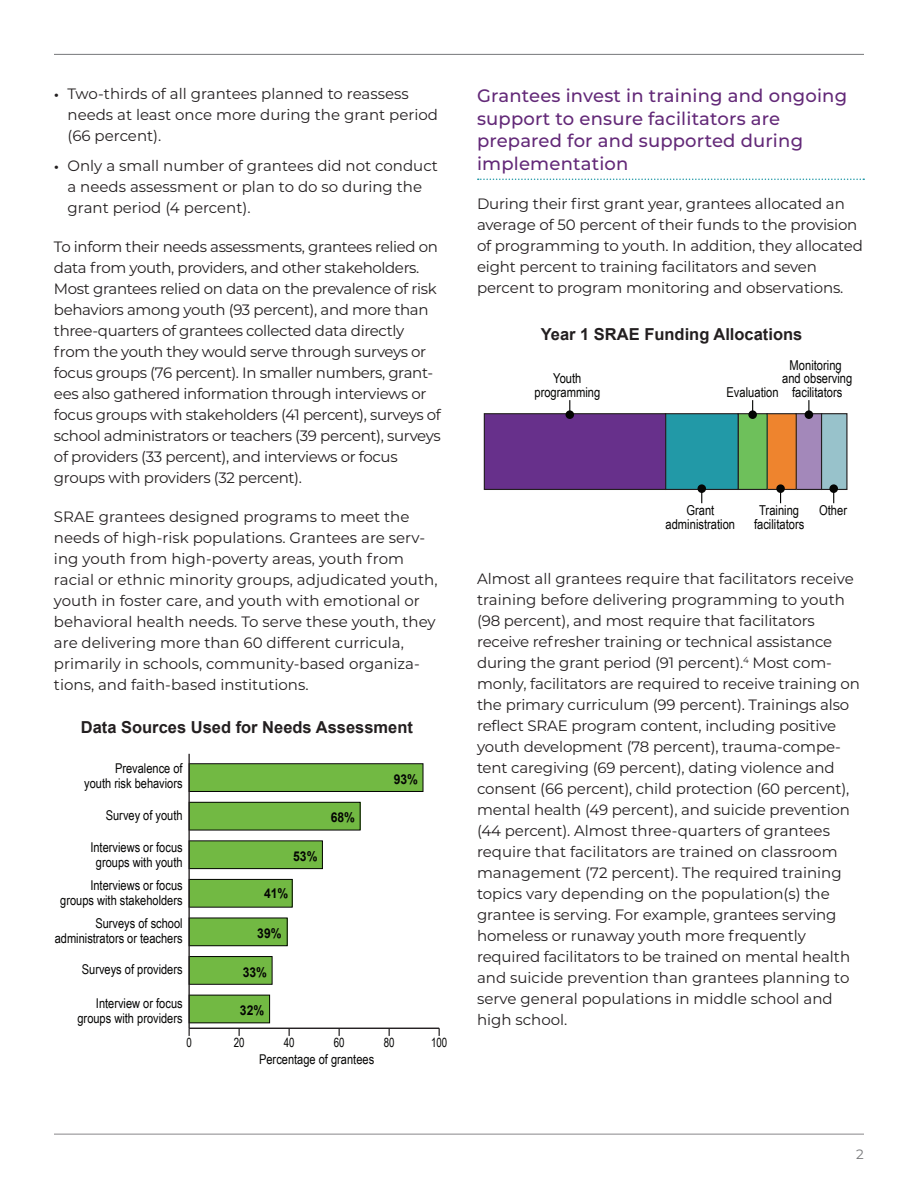
<style>
.page{position:relative;width:918px;height:1188px;background:#fff}
.page>*{position:absolute;margin:0;border:0;box-sizing:border-box;transform-origin:0 0}
.t1{font:500 18px/22.5px "Montserrat";letter-spacing:.01em;color:#632978}
.t2{font:700 16.5px "Arial";color:#231f20}
.t3{font:15px/21px "Montserrat";letter-spacing:-.01em;color:#231f20}
.t4{font:13.65px/13.6px "Arial Narrow";color:#050504;text-align:center}
.t5{font:13.65px/13.6px "Arial Narrow";color:#040503;text-align:center}
.t6{font:13.5px/15px "Arial Narrow";color:#050504;text-align:right}
.t7{font:700 13.5px "Arial";color:#040503;scale:.9 1}
.t8{font:13.5px "Montserrat";color:#767779}
.t9{font:12.75px "Arial Narrow";color:#050504;scale:.93 1}
.s1{font-family:"Zilla Slab"}
</style>
<div class="page">
<hr style="left:54px;top:54px;width:810px;height:1px;background:#767779">
<svg style="left:478px;top:179px;width:386px;height:1px"></svg>
<hr style="left:189px;top:1028px;width:250px;height:1px;background:#231f20">
<div style="left:189px;top:764px;width:234px;height:27px;background:#72b943"></div>
<div style="left:189px;top:763px;width:234px;height:29px;border:1px solid #040503"></div>
<div style="left:189px;top:802px;width:171px;height:28px;background:#72b943"></div>
<div style="left:189px;top:802px;width:172px;height:28px;border:1px solid #040503"></div>
<div style="left:189px;top:841px;width:133px;height:28px;background:#72b943"></div>
<div style="left:189px;top:840px;width:134px;height:29px;border:1px solid #040503"></div>
<div style="left:189px;top:879px;width:103px;height:28px;background:#72b943"></div>
<div style="left:189px;top:879px;width:104px;height:29px;border:1px solid #040503"></div>
<div style="left:189px;top:918px;width:98px;height:28px;background:#72b943"></div>
<div style="left:189px;top:918px;width:99px;height:28px;border:1px solid #040503"></div>
<div style="left:189px;top:957px;width:83px;height:27px;background:#72b943"></div>
<div style="left:189px;top:956px;width:83px;height:29px;border:1px solid #040503"></div>
<div style="left:189px;top:995px;width:81px;height:28px;background:#72b943"></div>
<hr style="left:188px;top:754px;width:2px;height:274px;background:#231f20">
<hr style="left:54px;top:1134px;width:810px;height:1px;background:#b0afb1">
<div style="left:796px;top:414px;width:26px;height:75px;background:#a388ba"></div>
<div style="left:796px;top:413px;width:26px;height:77px;border:1px solid #231f20"></div>
<div style="left:822px;top:414px;width:25px;height:75px;background:#98c2cb"></div>
<div style="left:821px;top:413px;width:27px;height:77px;border:1px solid #231f20"></div>
<div style="left:767px;top:414px;width:29px;height:75px;background:#ee842e"></div>
<div style="left:767px;top:413px;width:30px;height:77px;border:1px solid #231f20"></div>
<div style="left:738px;top:414px;width:29px;height:75px;background:#6ec05b"></div>
<div style="left:738px;top:413px;width:30px;height:77px;border:1px solid #231f20"></div>
<div style="left:665px;top:414px;width:73px;height:75px;background:#2299a7"></div>
<div style="left:665px;top:413px;width:74px;height:77px;border:1px solid #231f20"></div>
<div style="left:484px;top:414px;width:182px;height:75px;background:#67308b"></div>
<div style="left:484px;top:413px;width:182px;height:77px;border:1px solid #231f20"></div>
<div style="left:776px;top:484px;width:9px;height:9px;background:#040503;border-radius:50%"></div>
<div style="left:697px;top:484px;width:9px;height:9px;background:#040503;border-radius:50%"></div>
<div style="left:748px;top:410px;width:9px;height:9px;background:#040503;border-radius:50%"></div>
<div style="left:566px;top:410px;width:8px;height:9px;background:#040503;border-radius:50%"></div>
<div style="left:805px;top:410px;width:8px;height:9px;background:#040503;border-radius:50%"></div>
<div style="left:829px;top:484px;width:9px;height:9px;background:#040503;border-radius:50%"></div>
<p class="t3" style="left:67px;top:83px;width:372px;text-indent:-14px"><span class="s1">•</span> Two-thirds of all grantees planned to reassess needs at least once more during the grant period (66 percent).</p>
<p class="t3" style="left:67px;top:155px;width:372px;text-indent:-14px"><span class="s1">•</span> Only a small number of grantees did not conduct a needs assessment or plan to do so during the grant period (4 percent).</p>
<p class="t3" style="left:54px;top:236px;width:388px">To inform their needs assessments, grantees relied on data from youth, providers, and other stakeholders.<br>Most grantees relied on data on the prevalence of risk behaviors among youth (93 percent), and more than three-quarters of grantees collected data directly from the youth they would serve through surveys or focus groups (76 percent). In smaller numbers, grant&shy;ees also gathered information through interviews or focus groups with stakeholders (41 percent), surveys of school administrators or teachers (39 percent), surveys of providers (33 percent), and interviews or focus groups with providers (32 percent).</p>
<p class="t3" style="left:54px;top:506px;width:385px">SRAE grantees designed programs to meet the needs of high-risk populations. Grantees are serv&shy;ing youth from high-poverty areas, youth from racial or ethnic minority groups, adjudicated youth, youth in foster care, and youth with emotional or behavioral health needs. To serve these youth, they are delivering more than 60 different curricula, primarily in schools, community-based organiza&shy;tions, and faith-based institutions.</p>
<p class="t2" style="left:81px;top:715px;width:334px">Data Sources Used for Needs Assessment</p>
<p class="t6" style="left:84px;top:761px;width:100px">Prevalence of<br>youth risk behaviors</p>
<p class="t6" style="left:106px;top:807px;width:78px">Survey of youth</p>
<p class="t6" style="left:90px;top:839px;width:94px;text-align:center">Interviews or focus groups with youth</p>
<p class="t7" style="left:293px;top:847px;width:28px">53%</p>
<p class="t7" style="left:331px;top:808px;width:28px">68%</p>
<p class="t7" style="left:394px;top:769px;width:28px">93%</p>
<p class="t6" style="left:60px;top:877px;width:124px">Interviews or focus groups with stakeholders</p>
<p class="t7" style="left:264px;top:884px;width:28px">41%</p>
<p class="t7" style="left:257px;top:923px;width:28px">39%</p>
<p class="t7" style="left:243px;top:962px;width:28px">33%</p>
<p class="t7" style="left:240px;top:1000px;width:29px">32%</p>
<p class="t6" style="left:259px;top:1052px;width:117px">Percentage of grantees</p>
<p class="t6" style="left:55px;top:915px;width:129px">Surveys of school administrators or teachers</p>
<p class="t6" style="left:82px;top:961px;width:102px">Surveys of providers</p>
<p class="t6" style="left:78px;top:995px;width:107px">Interview or focus groups with providers</p>
<p class="t9" style="left:186px;top:1033px;width:7px">0</p>
<p class="t9" style="left:234px;top:1033px;width:13px">20</p>
<p class="t9" style="left:284px;top:1033px;width:13px">40</p>
<p class="t9" style="left:334px;top:1033px;width:13px">60</p>
<p class="t9" style="left:384px;top:1033px;width:13px">80</p>
<p class="t9" style="left:431px;top:1033px;width:19px">100</p>
<h2 class="t1" style="left:477px;top:84px;width:372px">Grantees invest in training and ongoing support to ensure facilitators are prepared for and supported during implementation</h2>
<p class="t3" style="left:477px;top:192px;width:387px">During their first grant year, grantees allocated an average of 50 percent of their funds to the provision of programming to youth. In addition, they allocated eight percent to training facilitators and seven percent to program monitoring and observations.</p>
<p class="t2" style="left:541px;top:322px;width:263px">Year 1 SRAE Funding Allocations</p>
<p class="t5" style="left:534px;top:371px;width:67px">Youth programming</p>
<p class="t4" style="left:790px;top:358px;width:54px">Monitoring</p>
<p class="t4" style="left:782px;top:371px;width:72px">and observing</p>
<p class="t4" style="left:727px;top:385px;width:117px">Evaluation facilitators</p>
<p class="t4" style="left:666px;top:503px;width:71px">Grant administration</p>
<p class="t4" style="left:759px;top:503px;width:41px">Training</p>
<p class="t4" style="left:819px;top:503px;width:29px">Other</p>
<p class="t4" style="left:754px;top:517px;width:52px">facilitators</p>
<p class="t3" style="left:477px;top:568px;width:385px">Almost all grantees require that facilitators receive training before delivering programming to youth (98 percent), and most require that facilitators receive refresher training or technical assistance during the grant period (91 percent).<sup>4</sup> Most com&shy;monly, facilitators are required to receive training on the primary curriculum (99 percent). Trainings also reflect SRAE program content, including positive youth development (78 percent), trauma-compe&shy;tent caregiving (69 percent), dating violence and consent (66 percent), child protection (60 percent), mental health (49 percent), and suicide prevention (44 percent). Almost three-quarters of grantees require that facilitators are trained on classroom management (72 percent). The required training topics vary depending on the population(s) the grantee is serving. For example, grantees serving homeless or runaway youth more frequently required facilitators to be trained on mental health and suicide prevention than grantees planning to serve general populations in middle school and high school.</p>
<p class="t8" style="left:856px;top:1145px;width:9px">2</p>
</div>
